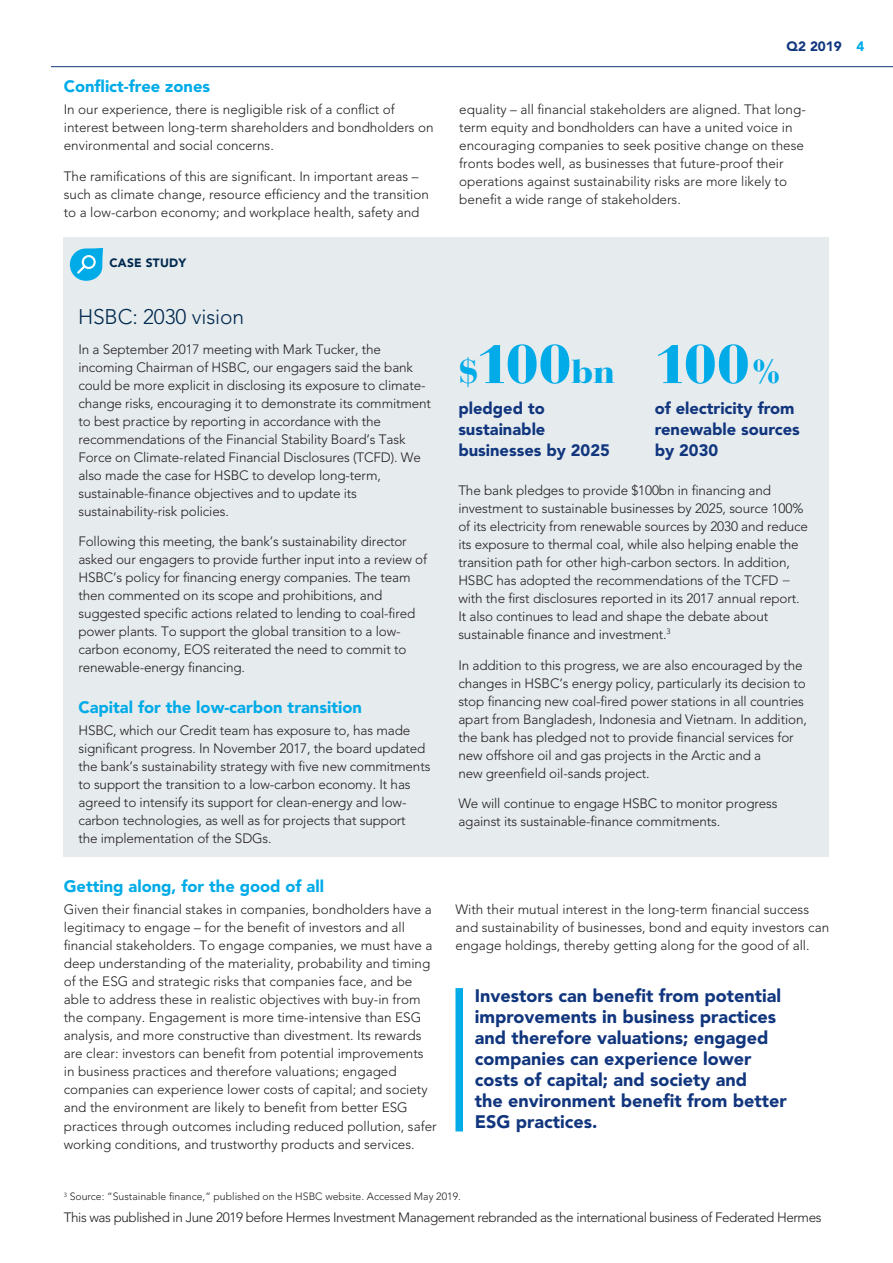
<style>
.page{position:relative;width:893px;height:1263px;background:#fff}
.page>*{position:absolute;margin:0;border:0;box-sizing:border-box;transform-origin:0 0}
.t1{font:900 54px "Bauer Bodoni Std";color:#00abe7}
.t2{font:900 33px "Bauer Bodoni Std";color:#00abe7}
.Copy_Avenir_9_on_11{font:300 21px "Avenir LT Std";letter-spacing:-.005em;color:#00294e}
.Pull_Out_Quote_FH{font:900 18px/21px "Avenir LT Std";color:#11367e}
.Heading_1_FH{font:900 16.5px "Avenir LT Std";color:#00abe7}
.pullout-subtext{font:900 16.5px/21px "Avenir LT Std";color:#11367e}
.Body_Text_FH{font:300 13.5px/18px "Avenir LT Std";letter-spacing:-.01em;color:#231f20}
.Source_No_Line_FH{font:300 13.5px "Avenir LT Std";letter-spacing:-.03em;color:#231f20}
.Document_Investment{font:900 13.5px "Avenir LT Std";color:#11367e}
.Page_Numbers_FH{font:900 13.5px "Avenir LT Std";color:#00abe7}
.t3{font:900 12px "Avenir LT Std";letter-spacing:.02em;color:#00294e}
.Source_No_Line_FH-2{font:300 10.5px "Avenir LT Std";color:#231f20}
.s1{font-size:33px}
.s2{font-size:54px}
</style>
<div class="page">
<div style="left:63px;top:238px;width:765px;height:619px;background:#e6ebee"></div>
<svg style="left:70px;top:248px;width:33px;height:33px"></svg>
<div style="left:455px;top:988px;width:8px;height:143px;background:#00abe7"></div>
<hr style="left:51px;top:66px;width:842px;height:1px;background:#11367e">
<p class="Heading_1_FH" style="left:64px;top:76px;width:148px">Conflict-free zones</p>
<p class="Body_Text_FH" style="left:64px;top:101px;width:371px">In our experience, there is negligible risk of a conflict of interest between long-term shareholders and bondholders on environmental and social concerns.</p>
<p class="Body_Text_FH" style="left:64px;top:167px;width:367px">The ramifications of this are significant. In important areas – such as climate change, resource efficiency and the transition to a low-carbon economy; and workplace health, safety and</p>
<h1 class="t3" style="left:109px;top:255px;width:78px">CASE STUDY</h1>
<p class="Copy_Avenir_9_on_11" style="left:78px;top:305px;width:168px">HSBC: 2030 vision</p>
<p class="Body_Text_FH" style="left:78px;top:340px;width:354px">In a September 2017 meeting with Mark Tucker, the incoming Chairman of HSBC, our engagers said the bank could be more explicit in disclosing its exposure to climate&shy;change risks, encouraging it to demonstrate its commitment to best practice by reporting in accordance with the recommendations of the Financial Stability Board’s Task Force on Climate-related Financial Disclosures (TCFD). We also made the case for HSBC to develop long-term, sustainable-finance objectives and to update its sustainability-risk policies.</p>
<p class="Body_Text_FH" style="left:78px;top:533px;width:350px">Following this meeting, the bank’s sustainability director asked our engagers to provide further input into a review of HSBC’s policy for financing energy companies. The team then commented on its scope and prohibitions, and suggested specific actions related to lending to coal-fired power plants. To support the global transition to a low&shy;carbon economy, EOS reiterated the need to commit to renewable-energy financing.</p>
<p class="Heading_1_FH" style="left:78px;top:697px;width:285px">Capital for the low-carbon transition</p>
<p class="Body_Text_FH" style="left:78px;top:722px;width:354px">HSBC, which our Credit team has exposure to, has made significant progress. In November 2017, the board updated the bank’s sustainability strategy with five new commitments to support the transition to a low-carbon economy. It has agreed to intensify its support for clean-energy and low&shy;carbon technologies, as well as for projects that support<br>the implementation of the SDGs.</p>
<p class="Document_Investment" style="left:786px;top:38px;width:57px">Q2 2019</p>
<p class="Page_Numbers_FH" style="left:856px;top:38px;width:9px">4</p>
<p class="Body_Text_FH" style="left:459px;top:101px;width:348px">equality – all financial stakeholders are aligned. That long&shy;term equity and bondholders can have a united voice in encouraging companies to seek positive change on these fronts bodes well, as businesses that future-proof their operations against sustainability risks are more likely to benefit a wide range of stakeholders.</p>
<p class="t1" style="left:654px;top:331px;width:130px">100<span class="s1">%</span></p>
<p class="pullout-subtext" style="left:655px;top:397px;width:147px">of electricity from renewable sources by 2030</p>
<p class="Body_Text_FH" style="left:458px;top:481px;width:351px">The bank pledges to provide $100bn in financing and investment to sustainable businesses by 2025, source 100% of its electricity from renewable sources by 2030 and reduce its exposure to thermal coal, while also helping enable the transition path for other high-carbon sectors. In addition, HSBC has adopted the recommendations of the TCFD − with the first disclosures reported in its 2017 annual report.<br>It also continues to lead and shape the debate about sustainable finance and investment.<sup>3</sup></p>
<p class="Body_Text_FH" style="left:458px;top:656px;width:350px">In addition to this progress, we are also encouraged by the changes in HSBC’s energy policy, particularly its decision to stop financing new coal-fired power stations in all countries apart from Bangladesh, Indonesia and Vietnam. In addition, the bank has pledged not to provide financial services for new offshore oil and gas projects in the Arctic and a<br>new greenfield oil-sands project.</p>
<p class="Body_Text_FH" style="left:458px;top:795px;width:321px">We will continue to engage HSBC to monitor progress against its sustainable-finance commitments.</p>
<p class="t2" style="left:458px;top:351px;width:158px">$<span class="s2">100</span>bn</p>
<p class="pullout-subtext" style="left:458px;top:397px;width:153px">pledged to sustainable businesses by 2025</p>
<p class="Heading_1_FH" style="left:64px;top:876px;width:262px">Getting along, for the good of all</p>
<p class="Body_Text_FH" style="left:64px;top:901px;width:374px">Given their financial stakes in companies, bondholders have a legitimacy to engage – for the benefit of investors and all financial stakeholders. To engage companies, we must have a deep understanding of the materiality, probability and timing of the ESG and strategic risks that companies face, and be able to address these in realistic objectives with buy-in from the company. Engagement is more time-intensive than ESG analysis, and more constructive than divestment. Its rewards are clear: investors can benefit from potential improvements in business practices and therefore valuations; engaged companies can experience lower costs of capital; and society and the environment are likely to benefit from better ESG practices through outcomes including reduced pollution, safer working conditions, and trustworthy products and services.</p>
<p class="Body_Text_FH" style="left:455px;top:901px;width:375px">With their mutual interest in the long-term financial success and sustainability of businesses, bond and equity investors can engage holdings, thereby getting along for the good of all.</p>
<p class="Pull_Out_Quote_FH" style="left:475px;top:985px;width:313px">Investors can benefit from potential improvements in business practices and therefore valuations; engaged companies can experience lower costs of capital; and society and<br>the environment benefit from better<br>ESG practices.</p>
<p class="Source_No_Line_FH-2" style="left:64px;top:1190px;width:399px"><sup>3</sup> Source: “Sustainable finance,” published on the HSBC website. Accessed May 2019.</p>
<p class="Source_No_Line_FH" style="left:64px;top:1210px;width:759px">This was published in June 2019 before Hermes Investment Management rebranded as the international business of Federated Hermes</p>
</div>
